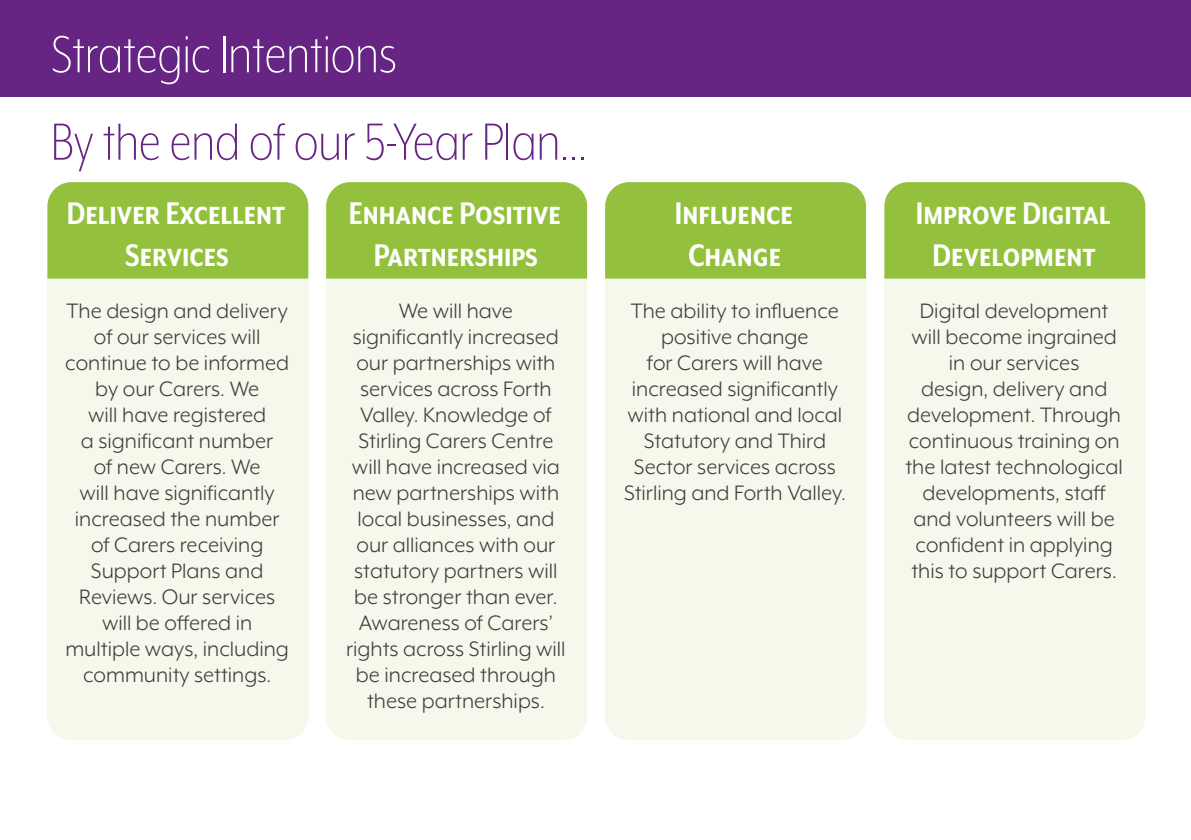
<style>
.page{position:relative;width:1191px;height:840px;background:#fff}
.page>*{position:absolute;margin:0;border:0;box-sizing:border-box;transform-origin:0 0}
.SCC_BP_Heading{font:300 60px "Mr Eaves XL Mod Nar OT";color:#662483}
.SCC_BP_Heading-2{font:300 60px "Mr Eaves XL Mod Nar OT";color:#fff}
.SCC_BP_SISP_Subheadi{font:700 36px/42px "Mr Eaves XL Mod Nar OT";color:#fff;text-align:center}
.Box_Text{font:24px/26px "Mr Eaves XL Mod OT";color:#3e3e3f;text-align:center}
.SCC_BP_SISP_Subheadi-2{font:24px/26px "Mr Eaves XL Mod OT";color:#3e3e3f;text-align:center}
</style>
<div class="page">
<div style="left:47px;top:183px;width:262px;height:556px;background:#f4f9ec;border-radius:24px"></div>
<div style="left:326px;top:183px;width:261px;height:556px;background:#f4f9ec;border-radius:24px"></div>
<div style="left:605px;top:183px;width:261px;height:556px;background:#f4f9ec;border-radius:24px"></div>
<div style="left:884px;top:183px;width:261px;height:556px;background:#f4f9ec;border-radius:24px"></div>
<div style="left:326px;top:182px;width:261px;height:96px;background:#93c13e"></div>
<div style="left:884px;top:182px;width:261px;height:96px;background:#93c13e"></div>
<div style="left:605px;top:182px;width:261px;height:96px;background:#93c13e"></div>
<div style="left:47px;top:182px;width:261px;height:96px;background:#93c13e"></div>
<div style="left:0;top:0;width:1191px;height:96px;background:#662483"></div>
<p class="SCC_BP_Heading-2" style="left:51px;top:24px;width:347px">Strategic Intentions</p>
<p class="SCC_BP_Heading" style="left:51px;top:111px;width:537px">By the end of our 5-Year Plan...</p>
<p class="SCC_BP_SISP_Subheadi" style="left:67px;top:192px;width:220px">Deliver Excellent<br>Services</p>
<p class="Box_Text" style="left:65px;top:297px;width:225px">The design and delivery of our services will continue to be informed by our Carers. We<br>will have registered<br>a significant number<br>of new Carers. We<br>will have significantly increased the number of Carers receiving<br>Support Plans and<br>Reviews. Our services will be offered in multiple ways, including community settings.</p>
<p class="SCC_BP_SISP_Subheadi" style="left:349px;top:192px;width:214px">Enhance Positive<br>Partnerships</p>
<p class="SCC_BP_SISP_Subheadi" style="left:916px;top:192px;width:196px">Improve Digital<br>Development</p>
<p class="SCC_BP_SISP_Subheadi" style="left:675px;top:192px;width:119px">Influence</p>
<p class="SCC_BP_SISP_Subheadi" style="left:688px;top:234px;width:94px">Change</p>
<p class="SCC_BP_SISP_Subheadi-2" style="left:346px;top:297px;width:221px">We will have significantly increased our partnerships with services across Forth<br>Valley. Knowledge of<br>Stirling Carers Centre will have increased via new partnerships with local businesses, and our alliances with our statutory partners will be stronger than ever.<br>Awareness of Carers’ rights across Stirling will be increased through these partnerships.</p>
<p class="Box_Text" style="left:624px;top:297px;width:223px">The ability to influence positive change<br>for Carers will have increased significantly with national and local<br>Statutory and Third<br>Sector services across<br>Stirling and Forth Valley.</p>
<p class="Box_Text" style="left:905px;top:297px;width:219px">Digital development will become ingrained in our services<br>design, delivery and development. Through continuous training on the latest technological developments, staff and volunteers will be confident in applying this to support Carers.</p>
</div>
